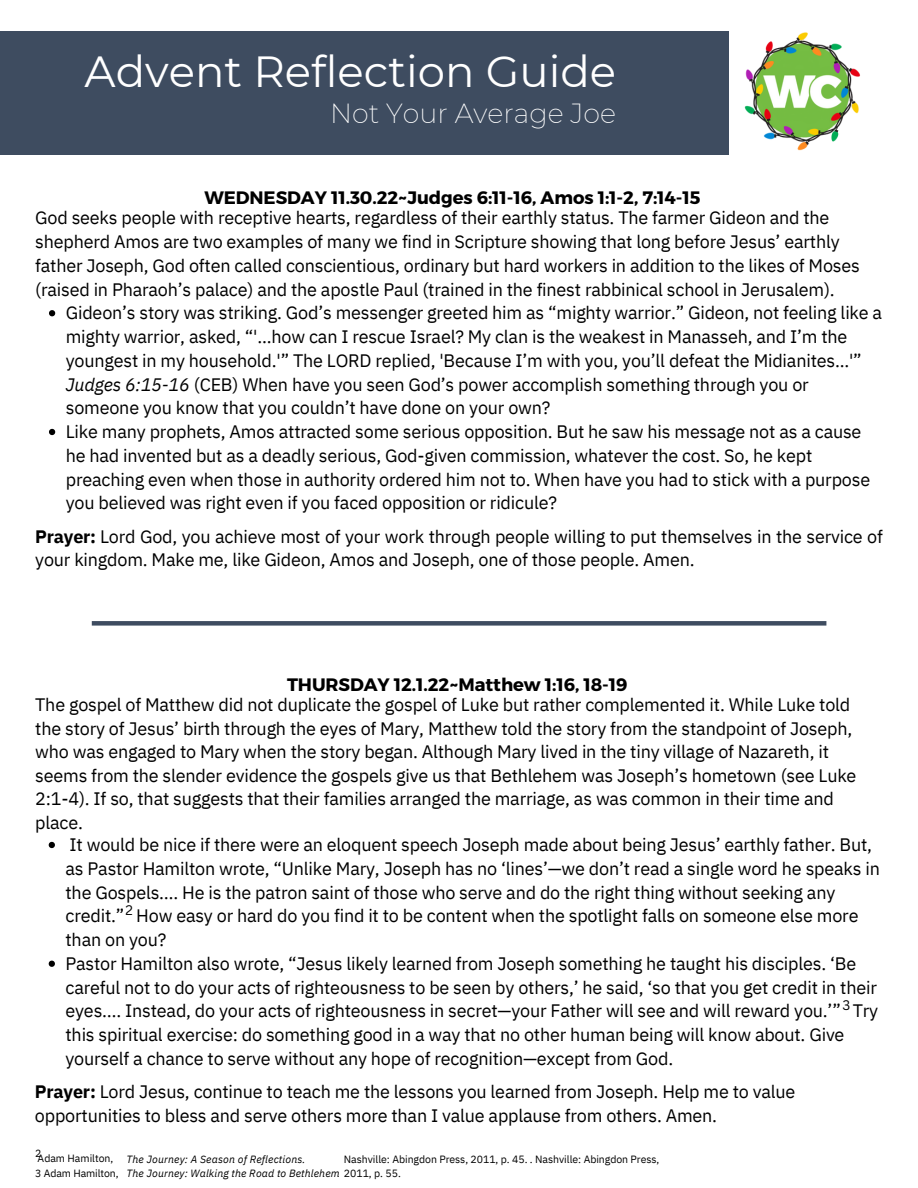
<style>
.page{position:relative;width:918px;height:1188px;background:#fff}
.page>*{position:absolute;margin:0;border:0;box-sizing:border-box;transform-origin:0 0}
.t1{font:43.5px "Montserrat";color:#fff}
.t2{font:200 27px "Montserrat";color:#fff}
.t3{font:18px/23.7px "IBM Plex Sans";letter-spacing:-.01em;color:#000}
.t4{font:700 18px "Montserrat";letter-spacing:-.005em;color:#000}
.t5{font:13.5px "Canva Sans";color:#000}
.t6{font:10.5px/14.9px "IBM Plex Sans";letter-spacing:-.005em;color:#000}
.t7{font:italic 10.5px "IBM Plex Sans";letter-spacing:.015em;color:#000}
.s1{font-style:italic}
.s2{font-weight:700}
</style>
<div class="page">
<svg style="left:49px;top:310px;width:6px;height:6px"></svg>
<svg style="left:49px;top:429px;width:6px;height:6px"></svg>
<svg style="left:49px;top:842px;width:6px;height:6px"></svg>
<svg style="left:49px;top:961px;width:6px;height:6px"></svg>
<img style="left:744px;top:32px;width:116px;height:119px">
<div style="left:0;top:31px;width:729px;height:124px;background:#3e4c60"></div>
<div style="left:92px;top:621px;width:734px;height:5px;background:#3e4c60"></div>
<h1 class="t1" style="left:84px;top:44px;width:533px">Advent Reflection Guide</h1>
<h2 class="t2" style="left:330px;top:97px;width:287px">Not Your Average Joe</h2>
<p class="t4" style="left:204px;top:185px;width:498px">WEDNESDAY 11.30.22~Judges 6:11-16, Amos 1:1-2, 7:14-15</p>
<p class="t3" style="left:35px;top:206px;width:826px">God seeks people with receptive hearts, regardless of their earthly status. The farmer Gideon and the shepherd Amos are two examples of many we find in Scripture showing that long before Jesus’ earthly father Joseph, God often called conscientious, ordinary but hard workers in addition to the likes of Moses (raised in Pharaoh’s palace) and the apostle Paul (trained in the finest rabbinical school in Jerusalem).</p>
<p class="t3" style="left:66px;top:301px;width:818px">Gideon’s story was striking. God’s messenger greeted him as “mighty warrior.” Gideon, not feeling like a mighty warrior, asked, “'...how can I rescue Israel? My clan is the weakest in Manasseh, and I’m the youngest in my household.'” The LORD replied, 'Because I’m with you, you’ll defeat the Midianites...'” <span class="s1">Judges 6:15-16</span> (CEB) When have you seen God’s power accomplish something through you or someone you know that you couldn’t have done on your own?<br>Like many prophets, Amos attracted some serious opposition. But he saw his message not as a cause he had invented but as a deadly serious, God-given commission, whatever the cost. So, he kept preaching even when those in authority ordered him not to. When have you had to stick with a purpose you believed was right even if you faced opposition or ridicule?</p>
<p class="t3" style="left:35px;top:524px;width:849px"><span class="s2">Prayer:</span> Lord God, you achieve most of your work through people willing to put themselves in the service of your kingdom. Make me, like Gideon, Amos and Joseph, one of those people. Amen.</p>
<p class="t4" style="left:287px;top:673px;width:342px">THURSDAY 12.1.22~Matthew 1:16, 18-19</p>
<p class="t3" style="left:35px;top:692px;width:823px">The gospel of Matthew did not duplicate the gospel of Luke but rather complemented it. While Luke told the story of Jesus’ birth through the eyes of Mary, Matthew told the story from the standpoint of Joseph, who was engaged to Mary when the story began. Although Mary lived in the tiny village of Nazareth, it seems from the slender evidence the gospels give us that Bethlehem was Joseph’s hometown (see Luke 2:1-4). If so, that suggests that their families arranged the marriage, as was common in their time and place.</p>
<p class="t3" style="left:66px;top:833px;width:816px">It would be nice if there were an eloquent speech Joseph made about being Jesus’ earthly father. But, as Pastor Hamilton wrote, “Unlike Mary, Joseph has no ‘lines’—we don’t read a single word he speaks in the Gospels…. He is the patron saint of those who serve and do the right thing without seeking any credit.” How easy or hard do you find it to be content when the spotlight falls on someone else more than on you?<br>Pastor Hamilton also wrote, “Jesus likely learned from Joseph something he taught his disciples. ‘Be careful not to do your acts of righteousness to be seen by others,’ he said, ‘so that you get credit in their eyes…. Instead, do your acts of righteousness in secret—your Father will see and will reward you.’” Try this spiritual exercise: do something good in a way that no other human being will know about. Give yourself a chance to serve without any hope of recognition—except from God.</p>
<p class="t3" style="left:35px;top:1080px;width:762px"><span class="s2">Prayer:</span> Lord Jesus, continue to teach me the lessons you learned from Joseph. Help me to value opportunities to bless and serve others more than I value applause from others. Amen.</p>
<p class="t6" style="left:35px;top:1146px;width:8px">2</p>
<p class="t6" style="left:35px;top:1151px;width:85px">Adam Hamilton,<br>3 Adam Hamilton,</p>
<p class="t6" style="left:127px;top:1152px;width:534px;line-height:14px;text-indent:217px">Nashville: Abingdon Press, 2011, p. 45. . Nashville: Abingdon Press,<br><span class="s1">The Journey: Walking the Road to Bethlehem</span> 2011, p. 55.</p>
<p class="t5" style="left:126px;top:901px;width:9px">2</p>
<p class="t5" style="left:842px;top:996px;width:9px">3</p>
<p class="t7" style="left:127px;top:1152px;width:180px">The Journey: A Season of Reflections.</p>
</div>
